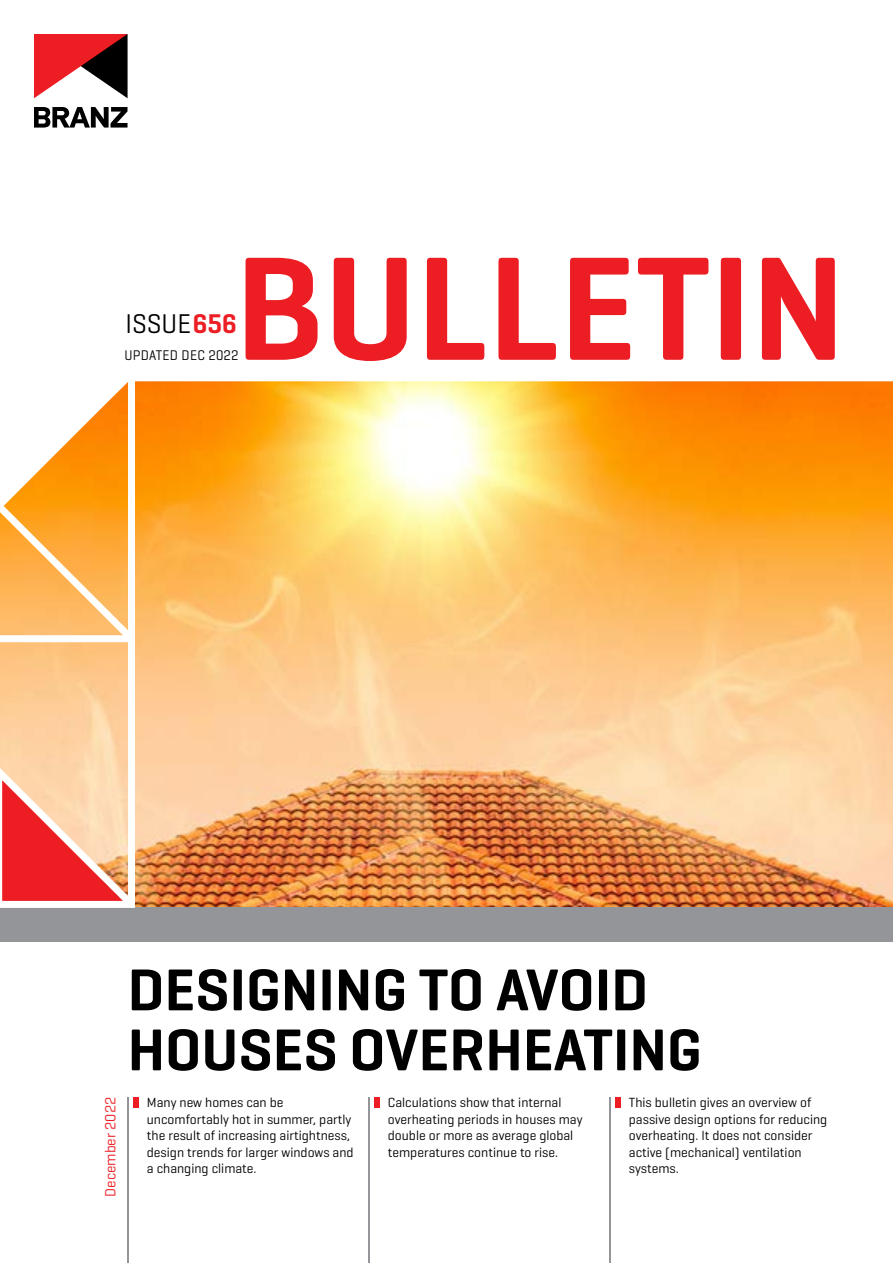
<style>
.page{position:relative;width:893px;height:1263px;background:#fff}
.page>*{position:absolute;margin:0;border:0;box-sizing:border-box;transform-origin:0 0}
.t1{font:600 150px "Geogrotesque";color:#ed1d24}
.t2{font:600 60px/60px "Geogrotesque";color:#000}
.t3{font:27.6px "Geogrotesque";color:#000;scale:.95 1}
.t4{font:15px "Geogrotesque";color:#ed1d24}
.t5{font:14.25px "Geogrotesque";letter-spacing:.02em;color:#000;scale:.95 1}
.t6{font:13.5px/16.5px "Geogrotesque";color:#000}
.s1{font-weight:600;color:#ed1d24}
</style>
<div class="page">
<svg style="left:34px;top:107px;width:94px;height:21px"></svg>
<svg style="left:34px;top:34px;width:94px;height:64px"></svg>
<div style="left:133px;top:1097px;width:5px;height:11px;background:#ed1d24"></div>
<hr style="left:128px;top:1097px;width:1px;height:166px;background:#939598">
<div style="left:374px;top:1097px;width:5px;height:11px;background:#ed1d24"></div>
<hr style="left:369px;top:1097px;width:1px;height:166px;background:#939598">
<div style="left:615px;top:1097px;width:5px;height:11px;background:#ed1d24"></div>
<hr style="left:609px;top:1097px;width:2px;height:166px;background:#939598">
<img style="left:135px;top:381px;width:758px;height:527px">
<div style="left:0;top:908px;width:893px;height:34px;background:#939598"></div>
<svg style="left:0;top:382px;width:128px;height:519px"></svg>
<h1 class="t1" style="left:235px;top:215px;width:612px">BULLETIN</h1>
<h3 class="t3" style="left:125px;top:306px;width:119px">ISSUE<span class="s1">656</span></h3>
<p class="t5" style="left:124px;top:346px;width:122px">UPDATED DEC 2022</p>
<h2 class="t2" style="left:128px;top:959px;width:576px">DESIGNING TO AVOID<br>HOUSES OVERHEATING</h2>
<p class="t4" style="left:101px;top:1197px;width:101px;rotate:-90deg">December 2022</p>
<p class="t6" style="left:147px;top:1094px;width:208px">Many new homes can be uncomfortably hot in summer, partly the result of increasing airtightness, design trends for larger windows and a changing climate.</p>
<p class="t6" style="left:388px;top:1094px;width:196px">Calculations show that internal overheating periods in houses may double or more as average global temperatures continue to rise.</p>
<p class="t6" style="left:629px;top:1094px;width:200px">This bulletin gives an overview of passive design options for reducing overheating. It does not consider active (mechanical) ventilation systems.</p>
</div>
